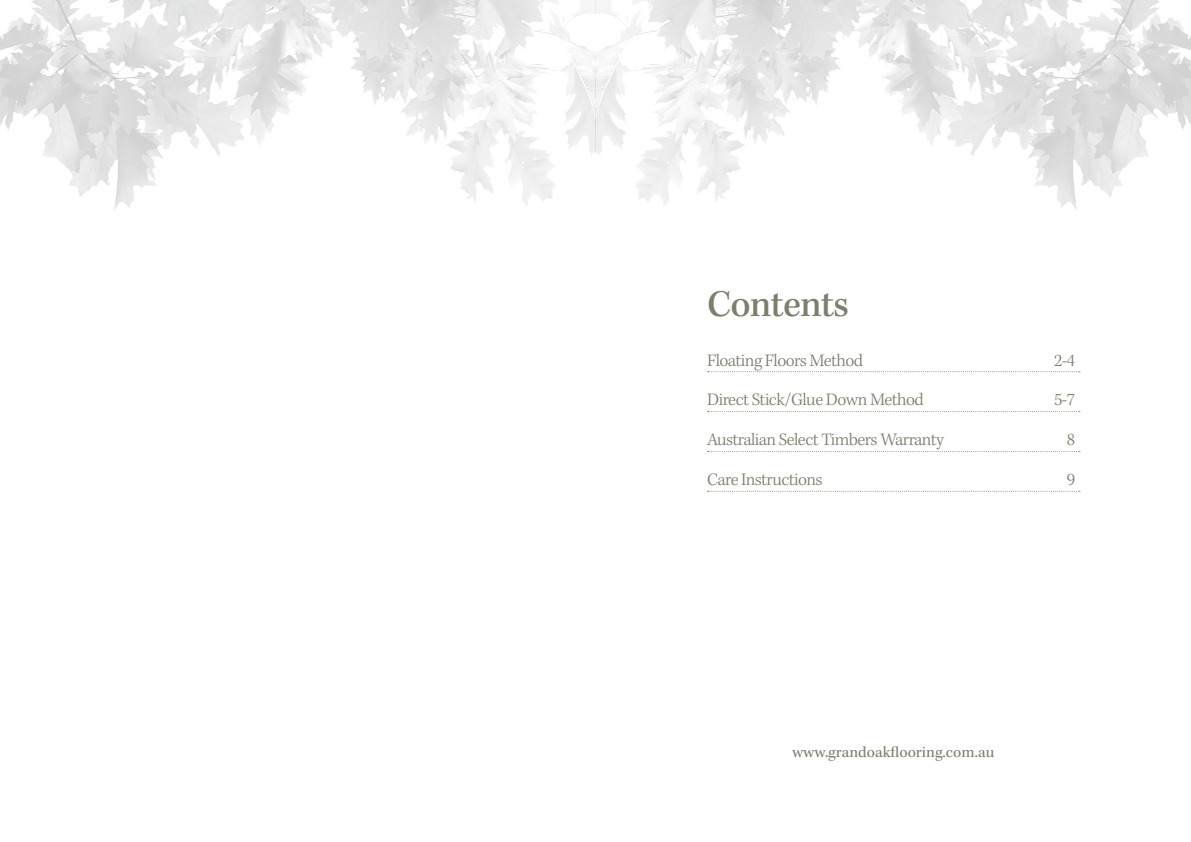
<style>
.page{position:relative;width:1191px;height:842px;background:#fff}
.page>*{position:absolute;margin:0;border:0;box-sizing:border-box;transform-origin:0 0}
.Intro{font:500 39px "Kepler Std";letter-spacing:-.025em;color:#7d7e6c}
.t1{font:300 18px "Kepler Std";letter-spacing:-.03em;color:#7d7e6c}
.t2{font:16px "Kepler Std";color:#7d7e6c}
</style>
<div class="page">
<img style="left:0;top:0;width:1191px;height:210px">
<svg style="left:707px;top:371px;width:373px;height:1px"></svg>
<svg style="left:707px;top:411px;width:373px;height:1px"></svg>
<svg style="left:707px;top:451px;width:373px;height:1px"></svg>
<svg style="left:707px;top:491px;width:373px;height:1px"></svg>
<p class="Intro" style="left:707px;top:282px;width:143px">Contents</p>
<p class="t1" style="left:707px;top:350px;width:158px">Floating Floors Method</p>
<p class="t1" style="left:1054px;top:350px;width:23px">2-4</p>
<p class="t1" style="left:707px;top:390px;width:218px">Direct Stick/Glue Down Method</p>
<p class="t1" style="left:1054px;top:390px;width:23px">5-7</p>
<p class="t1" style="left:707px;top:429px;width:238px">Australian Select Timbers Warranty</p>
<p class="t1" style="left:1066px;top:429px;width:10px">8</p>
<p class="t1" style="left:707px;top:469px;width:117px">Care Instructions</p>
<p class="t1" style="left:1066px;top:469px;width:10px">9</p>
<p class="t2" style="left:792px;top:743px;width:204px">www.grandoakflooring.com.au</p>
</div>
